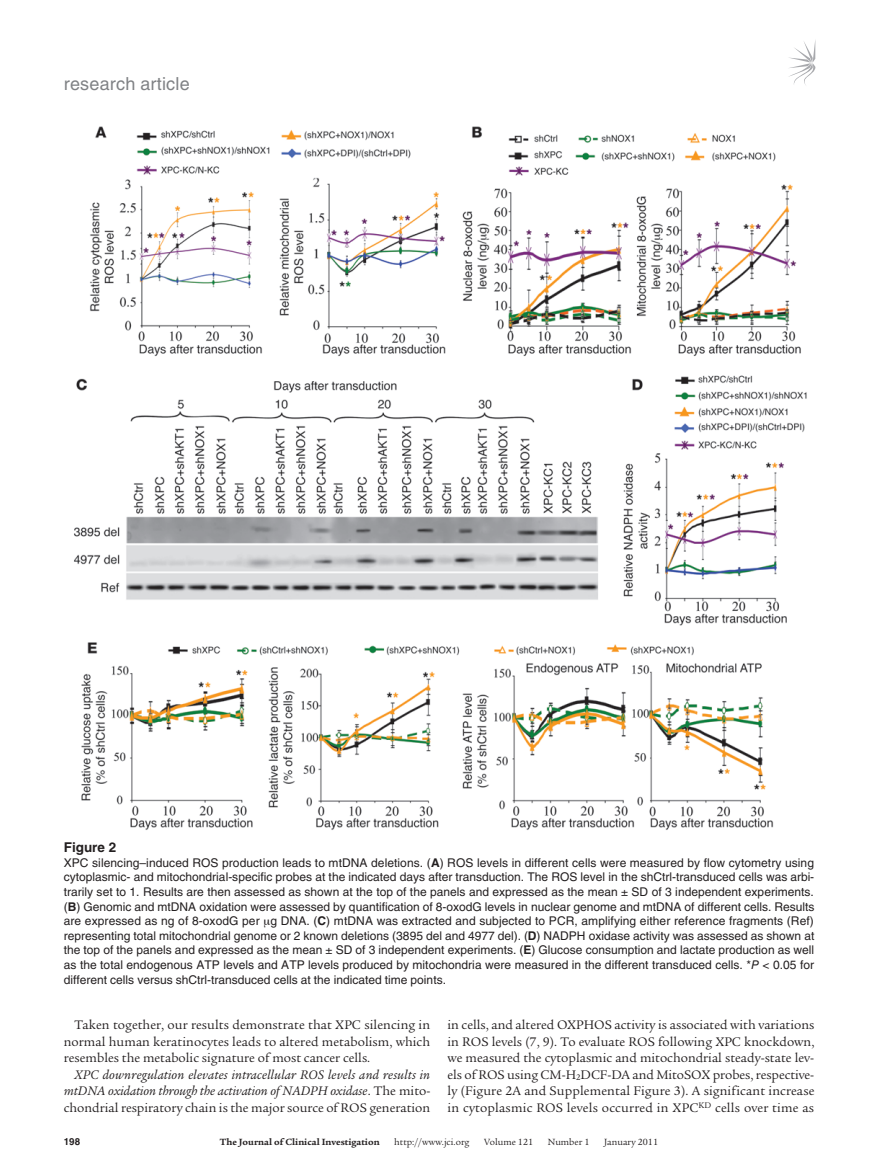
<style>
.page{position:relative;width:878px;height:1175px;background:#fff}
.page>*{position:absolute;margin:0;border:0;box-sizing:border-box;transform-origin:0 0}
.t1{font:18px "Helvetica LT Std";letter-spacing:.01em;color:#808285}
.t2{font:13.5px/16.5px "Legacy Serif Std";letter-spacing:.005em;color:#231f20;text-align:justify}
.t3{font:italic 13.5px/16.5px "Legacy Serif Std";color:#231f20;text-align:justify}
.t4{font:700 13.5px "Helvetica LT Std";color:#231f20}
.t5{font:12px/14.7px "Helvetica LT Std";color:#231f20;text-align:justify}
.t6{font:9.75px "Legacy Serif Std";color:#231f20}
.t7{font:700 9.75px "Legacy Serif Std";color:#231f20}
.t8{font:700 9.75px "Helvetica LT Std";color:#231f20}
.s1{font-weight:700}
.s2{font-style:italic}
.s3{font-style:normal}
</style>
<div class="page">
<svg style="left:789px;top:42px;width:26px;height:43px"></svg>
<img style="left:74px;top:126px;width:733px;height:704px">
<h1 class="t1" style="left:64px;top:73px;width:127px">research article</h1>
<p class="t4" style="left:64px;top:839px;width:54px">Figure 2</p>
<p class="t5" style="left:64px;top:855px;width:752px">XPC silencing–induced ROS production leads to mtDNA deletions. (<span class="s1">A</span>) ROS levels in different cells were measured by flow cytometry using cytoplasmic- and mitochondrial-specific probes at the indicated days after transduction. The ROS level in the shCtrl-transduced cells was arbi&shy;trarily set to 1. Results are then assessed as shown at the top of the panels and expressed as the mean ± SD of 3 independent experiments. (<span class="s1">B</span>) Genomic and mtDNA oxidation were assessed by quantification of 8-oxodG levels in nuclear genome and mtDNA of different cells. Results are expressed as ng of 8-oxodG per g DNA. (<span class="s1">C</span>) mtDNA was extracted and subjected to PCR, amplifying either reference fragments (Ref) representing total mitochondrial genome or 2 known deletions (3895 del and 4977 del). (<span class="s1">D</span>) NADPH oxidase activity was assessed as shown at the top of the panels and expressed as the mean ± SD of 3 independent experiments. (<span class="s1">E</span>) Glucose consumption and lactate production as well as the total endogenous ATP levels and ATP levels produced by mitochondria were measured in the different transduced cells. *<span class="s2">P</span> &lt; 0.05 for different cells versus shCtrl-transduced cells at the indicated time points.</p>
<p class="t2" style="left:64px;top:1016px;width:368px;text-indent:11px">Taken together, our results demonstrate that XPC silencing in normal human keratinocytes leads to altered metabolism, which resembles the metabolic signature of most cancer cells.</p>
<p class="t3" style="left:64px;top:1066px;width:368px;text-indent:11px">XPC downregulation elevates intracellular ROS levels and results in mtDNA oxidation through the activation of NADPH oxidase<span class="s3">. The mito&shy;chondrial respiratory chain is the major source of ROS generation</span></p>
<p class="t2" style="left:447px;top:1016px;width:368px">in cells, and altered OXPHOS activity is associated with variations in ROS levels (7, 9). To evaluate ROS following XPC knockdown, we measured the cytoplasmic and mitochondrial steady-state lev&shy;els of ROS using CM-H<sub>2</sub>DCF-DA and MitoSOX probes, respective&shy;ly (Figure 2A and Supplemental Figure 3). A significant increase in cytoplasmic ROS levels occurred in XPC<sup>KD</sup> cells over time as</p>
<p class="t8" style="left:64px;top:1135px;width:18px">198</p>
<p class="t7" style="left:220px;top:1135px;width:161px">The Journal of Clinical Investigation</p>
<p class="t6" style="left:394px;top:1136px;width:77px">http://www.jci.org</p>
<p class="t6" style="left:484px;top:1136px;width:50px">Volume 121</p>
<p class="t6" style="left:548px;top:1136px;width:43px">Number 1</p>
<p class="t6" style="left:604px;top:1136px;width:55px">January 2011</p>
</div>
